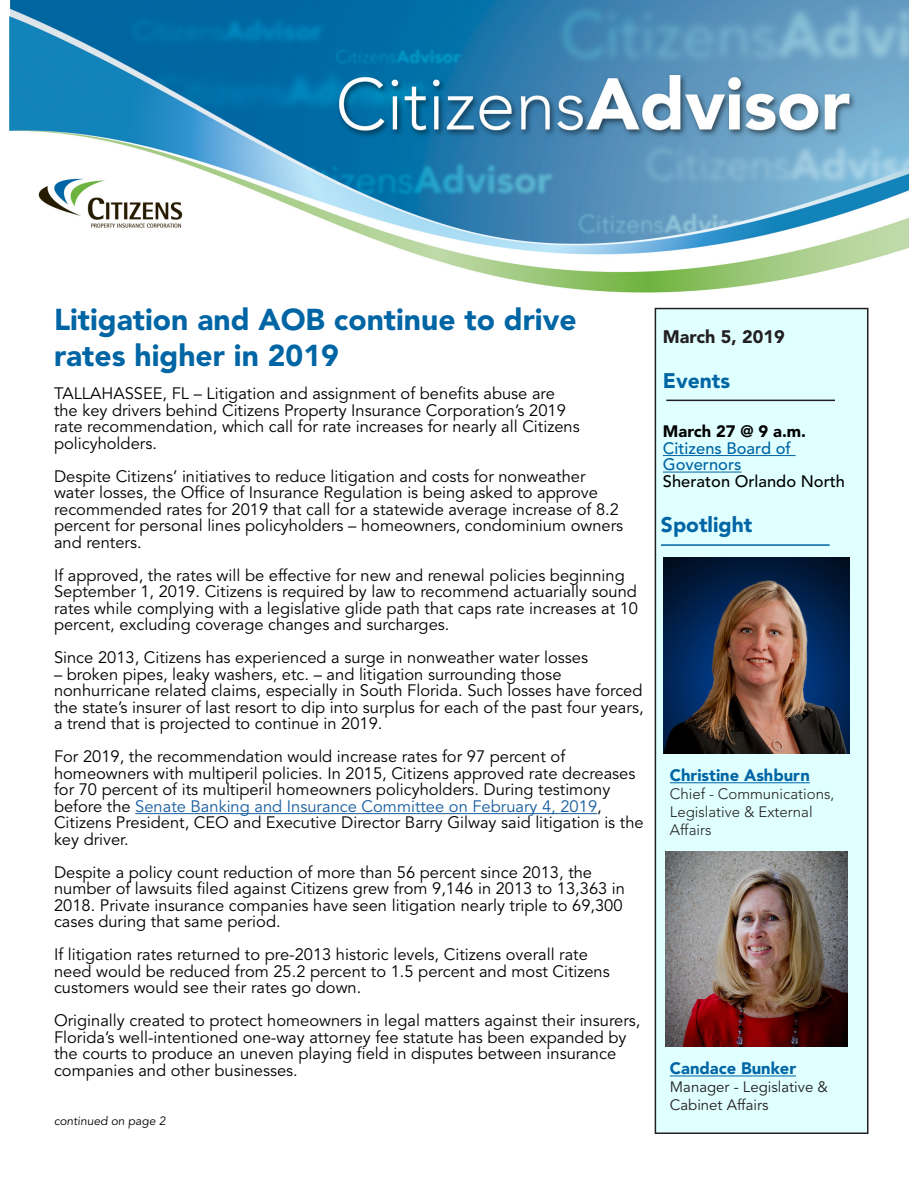
<style>
.page{position:relative;width:918px;height:1188px;background:#fff}
.page>*{position:absolute;margin:0;border:0;box-sizing:border-box;transform-origin:0 0}
.t1{font:900 30px/36px "Avenir LT Std";color:#0065a4}
.t2{font:900 21px "Avenir LT Std";color:#0065a4}
.t3{font:900 18px "Avenir LT Std";color:#231f20}
.t4{font:16.5px/16.5px "Avenir LT Std";color:#000}
.t5{font:900 16.5px "Avenir LT Std";color:#0065a4}
.t6{font:500 16.5px/16.5px "Avenir LT Std";color:#0065a4}
.t7{font:500 16.5px "Avenir LT Std";color:#000}
.t8{font:900 16.5px "Avenir LT Std";color:#000}
.t9{font:300 15px/18px "Avenir LT Std";color:#231f20}
.t10{font:15px/18px "Avenir LT Std";color:#231f20}
.t11{font:12px "Avenir LT Std";color:#000}
.s1{color:#175d9e}
</style>
<div class="page">
<img style="left:9px;top:0;width:900px;height:293px">
<div style="left:655px;top:309px;width:213px;height:824px;background:#e0ffff"></div>
<hr style="left:663px;top:455px;width:133px;height:1px;background:#0065a4">
<hr style="left:663px;top:472px;width:78px;height:1px;background:#0065a4">
<div style="left:655px;top:308px;width:213px;height:826px;border:2px solid #231f20"></div>
<hr style="left:666px;top:400px;width:169px;height:1px;background:#231f20">
<hr style="left:135px;top:813px;width:462px;height:1px;background:#175d9e">
<hr style="left:670px;top:782px;width:140px;height:1px;background:#0065a4">
<hr style="left:661px;top:544px;width:169px;height:2px;background:#0065a4">
<img style="left:663px;top:557px;width:186px;height:196px">
<hr style="left:670px;top:1076px;width:126px;height:1px;background:#0065a4">
<img style="left:665px;top:851px;width:182px;height:196px">
<p class="t1" style="left:54px;top:302px;width:524px">Litigation and AOB continue to drive rates higher in 2019</p>
<p class="t4" style="left:54px;top:386px;width:527px">TALLAHASSEE, FL – Litigation and assignment of benefits abuse are the key drivers behind Citizens Property Insurance Corporation’s 2019 rate recommendation, which call for rate increases for nearly all Citizens policyholders.</p>
<p class="t4" style="left:54px;top:469px;width:571px">Despite Citizens’ initiatives to reduce litigation and costs for nonweather water losses, the Office of Insurance Regulation is being asked to approve recommended rates for 2019 that call for a statewide average increase of 8.2 percent for personal lines policyholders – homeowners, condominium owners and renters.</p>
<p class="t4" style="left:54px;top:568px;width:586px">If approved, the rates will be effective for new and renewal policies beginning September 1, 2019. Citizens is required by law to recommend actuarially sound rates while complying with a legislative glide path that caps rate increases at 10 percent, excluding coverage changes and surcharges.</p>
<p class="t4" style="left:54px;top:650px;width:536px">Since 2013, Citizens has experienced a surge in nonweather water losses</p>
<p class="t4" style="left:54px;top:667px;width:591px">– broken pipes, leaky washers, etc. – and litigation surrounding those nonhurricane related claims, especially in South Florida. Such losses have forced the state’s insurer of last resort to dip into surplus for each of the past four years, a trend that is projected to continue in 2019.</p>
<p class="t4" style="left:54px;top:749px;width:591px">For 2019, the recommendation would increase rates for 97 percent of homeowners with multiperil policies. In 2015, Citizens approved rate decreases for 70 percent of its multiperil homeowners policyholders. During testimony before the <span class="s1">Senate Banking and Insurance Committee on February 4, 2019</span>, Citizens President, CEO and Executive Director Barry Gilway said litigation is the key driver.</p>
<p class="t4" style="left:54px;top:865px;width:573px">Despite a policy count reduction of more than 56 percent since 2013, the number of lawsuits filed against Citizens grew from 9,146 in 2013 to 13,363 in 2018. Private insurance companies have seen litigation nearly triple to 69,300 cases during that same period.</p>
<p class="t4" style="left:54px;top:947px;width:557px">If litigation rates returned to pre-2013 historic levels, Citizens overall rate need would be reduced from 25.2 percent to 1.5 percent and most Citizens customers would see their rates go down.</p>
<p class="t4" style="left:54px;top:1013px;width:588px">Originally created to protect homeowners in legal matters against their insurers, Florida’s well-intentioned one-way attorney fee statute has been expanded by the courts to produce an uneven playing field in disputes between insurance companies and other businesses.</p>
<p class="t11" style="left:54px;top:1114px;width:115px">continued on page 2</p>
<p class="t3" style="left:663px;top:326px;width:123px">March 5, 2019</p>
<p class="t2" style="left:663px;top:368px;width:69px">Events</p>
<p class="t8" style="left:663px;top:422px;width:145px">March 27 @ 9 a.m.</p>
<p class="t6" style="left:663px;top:440px;width:130px">Citizens Board of<br>Governors</p>
<p class="t7" style="left:663px;top:472px;width:184px">Sheraton Orlando North</p>
<p class="t2" style="left:661px;top:512px;width:93px">Spotlight</p>
<p class="t5" style="left:670px;top:765px;width:141px">Christine Ashburn</p>
<p class="t9" style="left:670px;top:785px;width:166px">Chief - Communications,<br>Legislative &amp; External<br>Affairs</p>
<p class="t5" style="left:670px;top:1059px;width:128px">Candace Bunker</p>
<p class="t10" style="left:670px;top:1079px;width:160px">Manager - Legislative &amp;<br>Cabinet Affairs</p>
</div>
